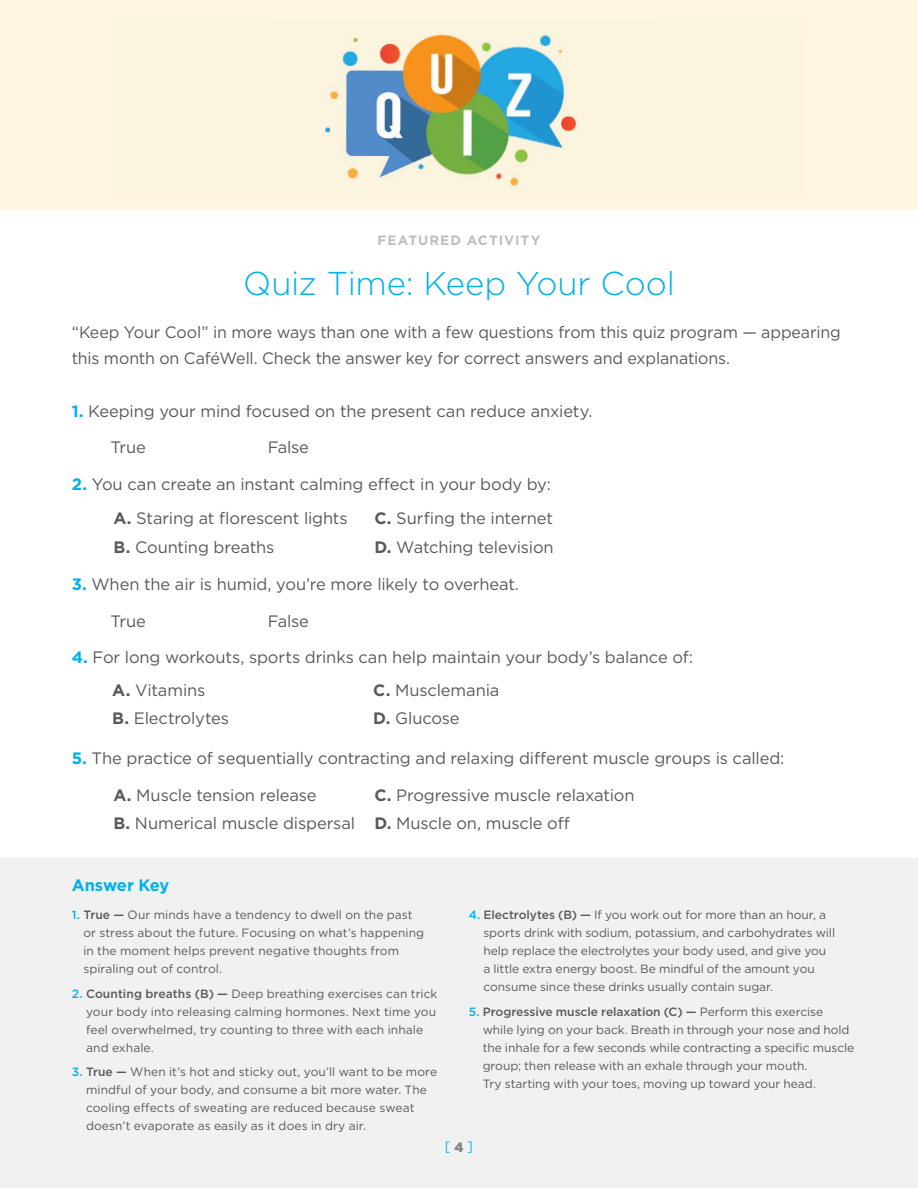
<style>
.page{position:relative;width:918px;height:1188px;background:#fff}
.page>*{position:absolute;margin:0;border:0;box-sizing:border-box;transform-origin:0 0}
.t1{font:300 33px "Gotham";letter-spacing:-.01em;color:#00b1eb}
.t2{font:16.5px/28.5px "Gotham";letter-spacing:-.01em;color:#58595b}
.t3{font:700 16.5px "Gotham";letter-spacing:-.01em;color:#00b1eb}
.t4{font:700 13.5px "Gotham";letter-spacing:.075em;color:#bcbec0}
.t5{font:13.5px "Gotham";color:#00b1eb}
.t6{font:12px/18px "Gotham";color:#58595b}
.s1{font-weight:700;color:#00b1eb}
.s2{font-weight:700}
.s3{font-weight:500;color:#00b1eb}
.s4{font-weight:500}
.s5{font-weight:900;color:#808285}
</style>
<div class="page">
<div style="left:0;top:858px;width:918px;height:330px;background:#f1f1f2"></div>
<div style="left:0;top:0;width:918px;height:210px;background:#fef6e1"></div>
<img style="left:325px;top:34px;width:253px;height:152px">
<p class="t4" style="left:378px;top:231px;width:164px">FEATURED ACTIVITY</p>
<h1 class="t1" style="left:243px;top:262px;width:433px">Quiz Time: Keep Your Cool</h1>
<h2 class="t2" style="left:72px;top:319px;width:771px;line-height:25.8px">“Keep Your Cool” in more ways than one with a few questions from this quiz program — appearing this month on CaféWell. Check the answer key for correct answers and explanations.</h2>
<h2 class="t2" style="left:72px;top:397px;width:522px"><span class="s1">1.</span> Keeping your mind focused on the present can reduce anxiety.</h2>
<h2 class="t2" style="left:110px;top:433px;width:37px">True</h2>
<h2 class="t2" style="left:268px;top:433px;width:43px">False</h2>
<h2 class="t2" style="left:72px;top:470px;width:481px"><span class="s1">2.</span> You can create an instant calming effect in your body by:</h2>
<h2 class="t2" style="left:113px;top:504px;width:236px"><span class="s2">A.</span> Staring at florescent lights<br><span class="s2">B.</span> Counting breaths</h2>
<h2 class="t2" style="left:374px;top:504px;width:181px"><span class="s2">C.</span> Surfing the internet<br><span class="s2">D.</span> Watching television</h2>
<h2 class="t2" style="left:72px;top:570px;width:449px"><span class="s1">3.</span> When the air is humid, you’re more likely to overheat.</h2>
<h2 class="t2" style="left:110px;top:607px;width:37px">True</h2>
<h2 class="t2" style="left:268px;top:607px;width:43px">False</h2>
<h2 class="t2" style="left:72px;top:643px;width:623px"><span class="s1">4.</span> For long workouts, sports drinks can help maintain your body’s balance of:</h2>
<h2 class="t2" style="left:112px;top:675px;width:118px"><span class="s2">A.</span> Vitamins<br><span class="s2">B.</span> Electrolytes</h2>
<h2 class="t2" style="left:373px;top:675px;width:128px"><span class="s2">C.</span> Musclemania<br><span class="s2">D.</span> Glucose</h2>
<h2 class="t2" style="left:72px;top:743px;width:714px"><span class="s1">5.</span> The practice of sequentially contracting and relaxing different muscle groups is called:</h2>
<h2 class="t2" style="left:113px;top:780px;width:243px"><span class="s2">A.</span> Muscle tension release<br><span class="s2">B.</span> Numerical muscle dispersal</h2>
<h2 class="t2" style="left:374px;top:780px;width:262px"><span class="s2">C.</span> Progressive muscle relaxation<br><span class="s2">D.</span> Muscle on, muscle off</h2>
<h2 class="t3" style="left:72px;top:874px;width:99px">Answer Key</h2>
<p class="t6" style="left:83px;top:905px;width:342px;text-indent:-12px"><span class="s3">1.</span> <span class="s4">True —</span> Our minds have a tendency to dwell on the past or stress about the future. Focusing on what’s happening in the moment helps prevent negative thoughts from spiraling out of control.</p>
<p class="t6" style="left:86px;top:984px;width:353px;text-indent:-14px"><span class="s3">2.</span> <span class="s4">Counting breaths (B) —</span> Deep breathing exercises can trick your body into releasing calming hormones. Next time you feel overwhelmed, try counting to three with each inhale and exhale.</p>
<p class="t6" style="left:86px;top:1063px;width:353px;text-indent:-14px"><span class="s3">3.</span> <span class="s4">True —</span> When it’s hot and sticky out, you’ll want to be more mindful of your body, and consume a bit more water. The cooling effects of sweating are reduced because sweat doesn’t evaporate as easily as it does in dry air.</p>
<p class="t6" style="left:483px;top:905px;width:353px;text-indent:-15px"><span class="s3">4.</span> <span class="s4">Electrolytes (B) —</span> If you work out for more than an hour, a sports drink with sodium, potassium, and carbohydrates will help replace the electrolytes your body used, and give you a little extra energy boost. Be mindful of the amount you consume since these drinks usually contain sugar.</p>
<p class="t6" style="left:483px;top:1002px;width:373px;text-indent:-14px"><span class="s3">5.</span> <span class="s4">Progressive muscle relaxation (C) —</span> Perform this exercise while lying on your back. Breath in through your nose and hold the inhale for a few seconds while contracting a specific muscle group; then release with an exhale through your mouth.<br>Try starting with your toes, moving up toward your head.</p>
<p class="t5" style="left:445px;top:1137px;width:30px">[<span class="s5">4</span>]</p>
</div>
